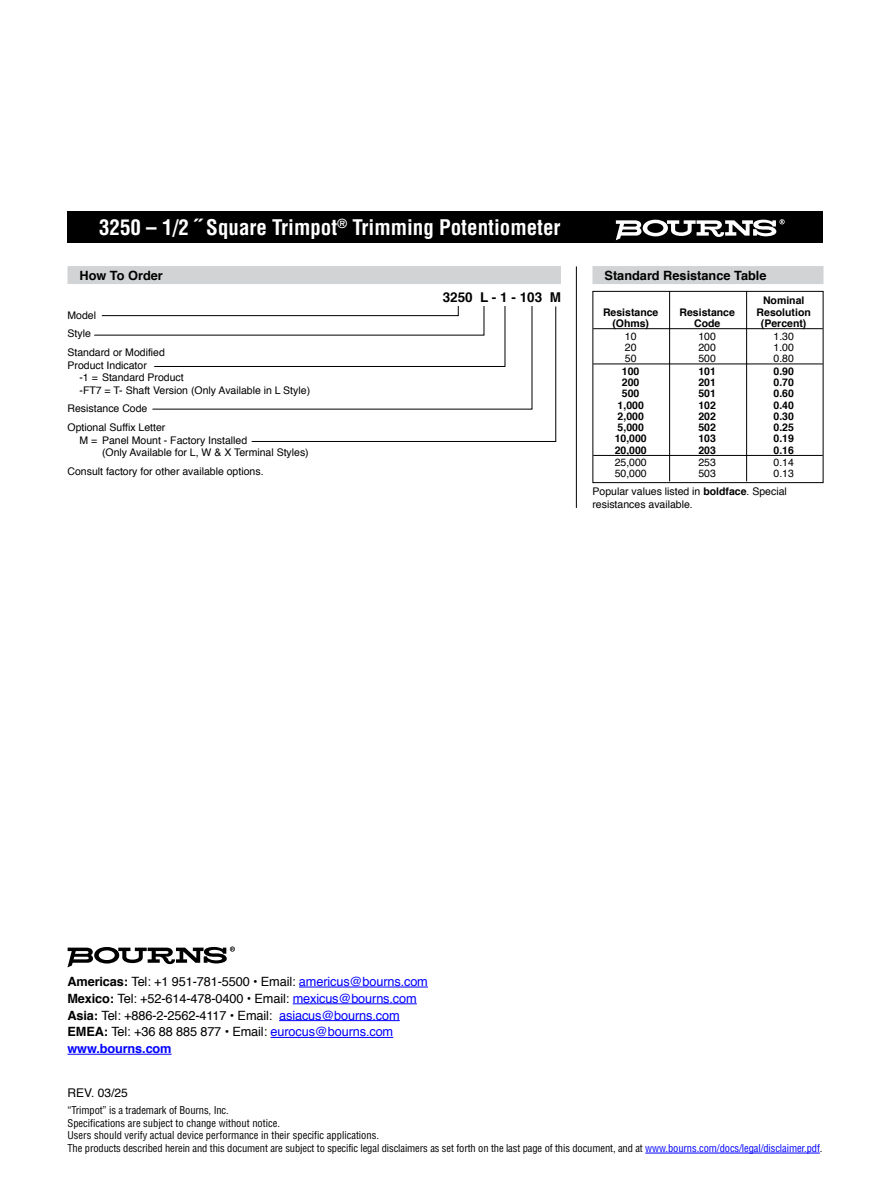
<style>
.page{position:relative;width:891px;height:1188px;background:#fff}
.page>*{position:absolute;margin:0;border:0;box-sizing:border-box;transform-origin:0 0}
.t1{font:700 condensed 21px "Helvetica";color:#fff}
.t2{font:700 13.5px "Helvetica";color:#000}
.t3{font:12.75px/16.8px "Helvetica";letter-spacing:-.01em;color:#000}
.t4{font:700 12.75px "Helvetica";color:#000}
.t5{font:12px "Helvetica";color:#000}
.t6{font:10.5px/18.6px "Helvetica";color:#000}
.t7{font:condensed 10.5px/12.6px "Helvetica";letter-spacing:-.01em;color:#000}
.t8{font:700 10.5px "Helvetica";color:#000}
.s1{font-weight:700}
.s2{color:#00f}
.s3{font-weight:700;color:#00f}
</style>
<div class="page">
<div style="left:68px;top:212px;width:756px;height:31px;background:#000"></div>
<svg style="left:616px;top:219px;width:169px;height:21px"></svg>
<hr style="left:299px;top:987px;width:129px;height:1px;background:#00f">
<hr style="left:293px;top:1004px;width:124px;height:1px;background:#00f">
<hr style="left:279px;top:1020px;width:121px;height:1px;background:#00f">
<hr style="left:271px;top:1037px;width:122px;height:1px;background:#00f">
<hr style="left:68px;top:1054px;width:104px;height:1px;background:#00f">
<svg style="left:68px;top:946px;width:167px;height:21px"></svg>
<hr style="left:645px;top:1153px;width:175px;height:1px;background:#00f">
<div style="left:592px;top:266px;width:232px;height:18px;background:#d1d3d4"></div>
<svg style="left:592px;top:291px;width:232px;height:192px"></svg>
<hr style="left:669px;top:291px;width:1px;height:190px;background:#000">
<hr style="left:746px;top:291px;width:1px;height:190px;background:#000">
<div style="left:68px;top:266px;width:493px;height:18px;background:#d1d3d4"></div>
<svg style="left:94px;top:306px;width:463px;height:136px"></svg>
<hr style="left:576px;top:266px;width:1px;height:242px;background:#000">
<h1 class="t1" style="left:99px;top:214px;width:463px">3250 – 1/2 ˝ Square Trimpot<sup>®</sup> Trimming Potentiometer</h1>
<p class="t4" style="left:80px;top:265px;width:85px">How To Order</p>
<p class="t6" style="left:68px;top:306px;width:99px">Model<br>Style<br>Standard or Modified</p>
<p class="t6" style="left:80px;top:359px;width:232px;line-height:12.6px;text-indent:-12px">Product Indicator<br>-1 = Standard Product<br>-FT7 = T- Shaft Version (Only Available in L Style)</p>
<p class="t6" style="left:68px;top:400px;width:99px">Resistance Code<br>Optional Suffix Letter</p>
<p class="t6" style="left:102px;top:434px;width:208px;line-height:12.6px;text-indent:-23px">M = Panel Mount - Factory Installed<br>(Only Available for L, W &amp; X Terminal Styles)</p>
<p class="t6" style="left:68px;top:462px;width:196px">Consult factory for other available options.</p>
<p class="t2" style="left:443px;top:286px;width:120px">3250 L - 1 - 103 M</p>
<p class="t4" style="left:604px;top:265px;width:164px">Standard Resistance Table</p>
<p class="t8" style="left:763px;top:292px;width:43px">Nominal</p>
<p class="t8" style="left:603px;top:303px;width:57px">Resistance</p>
<p class="t8" style="left:680px;top:303px;width:57px">Resistance</p>
<p class="t8" style="left:757px;top:303px;width:56px">Resolution</p>
<p class="t8" style="left:612px;top:315px;width:38px">(Ohms)</p>
<p class="t8" style="left:694px;top:315px;width:28px">Code</p>
<p class="t8" style="left:761px;top:315px;width:47px">(Percent)</p>
<p class="t6" style="left:625px;top:327px;width:13px">10</p>
<p class="t6" style="left:698px;top:327px;width:19px">100</p>
<p class="t6" style="left:774px;top:327px;width:22px">1.30</p>
<p class="t6" style="left:625px;top:338px;width:13px">20</p>
<p class="t6" style="left:698px;top:338px;width:19px">200</p>
<p class="t6" style="left:774px;top:338px;width:22px">1.00</p>
<p class="t6" style="left:625px;top:349px;width:13px">50</p>
<p class="t6" style="left:698px;top:349px;width:19px">500</p>
<p class="t6" style="left:774px;top:349px;width:22px">0.80</p>
<p class="t8" style="left:622px;top:363px;width:19px">100</p>
<p class="t8" style="left:698px;top:363px;width:19px">101</p>
<p class="t8" style="left:774px;top:363px;width:22px">0.90</p>
<p class="t8" style="left:622px;top:374px;width:19px">200</p>
<p class="t8" style="left:698px;top:374px;width:19px">201</p>
<p class="t8" style="left:774px;top:374px;width:22px">0.70</p>
<p class="t8" style="left:622px;top:385px;width:19px">500</p>
<p class="t8" style="left:698px;top:385px;width:19px">501</p>
<p class="t8" style="left:774px;top:385px;width:22px">0.60</p>
<p class="t8" style="left:618px;top:396px;width:28px">1,000</p>
<p class="t8" style="left:698px;top:396px;width:19px">102</p>
<p class="t8" style="left:774px;top:396px;width:22px">0.40</p>
<p class="t8" style="left:618px;top:408px;width:28px">2,000</p>
<p class="t8" style="left:698px;top:408px;width:19px">202</p>
<p class="t8" style="left:774px;top:408px;width:22px">0.30</p>
<p class="t8" style="left:618px;top:419px;width:28px">5,000</p>
<p class="t8" style="left:698px;top:419px;width:19px">502</p>
<p class="t8" style="left:774px;top:419px;width:22px">0.25</p>
<p class="t8" style="left:615px;top:430px;width:34px">10,000</p>
<p class="t8" style="left:698px;top:430px;width:19px">103</p>
<p class="t8" style="left:774px;top:430px;width:22px">0.19</p>
<p class="t8" style="left:615px;top:441px;width:34px">20,000</p>
<p class="t8" style="left:698px;top:441px;width:19px">203</p>
<p class="t8" style="left:774px;top:441px;width:22px">0.16</p>
<p class="t6" style="left:615px;top:454px;width:34px">25,000</p>
<p class="t6" style="left:698px;top:454px;width:19px">253</p>
<p class="t6" style="left:774px;top:454px;width:22px">0.14</p>
<p class="t6" style="left:615px;top:465px;width:34px">50,000</p>
<p class="t6" style="left:698px;top:465px;width:19px">503</p>
<p class="t6" style="left:592px;top:465px;width:203px;line-height:17.9px;text-indent:181px">0.13<br>Popular values listed in <span class="s1">boldface</span>. Special</p>
<p class="t6" style="left:592px;top:495px;width:100px">resistances available.</p>
<p class="t3" style="left:68px;top:974px;width:362px"><span class="s1">Americas:</span> Tel: +1 951-781-5500 • Email: <span class="s2">americus@bourns.com </span><span class="s1">Mexico:</span> Tel: +52-614-478-0400 • Email: <span class="s2">mexicus@bourns. com </span><span class="s1">Asia:</span> Tel: +886-2-2562-4117 • Email: <span class="s2">asiacus@bourns.com </span><span class="s1">EMEA:</span> Tel: +36 88 885 877 • Email: <span class="s2">eurocus@bourns.com </span><span class="s3">www.bourns.com</span></p>
<p class="t5" style="left:68px;top:1084px;width:62px">REV. 03/25</p>
<p class="t7" style="left:68px;top:1104px;width:756px">“Trimpot” is a trademark of Bourns, Inc.<br>Specifications are subject to change without notice.<br>Users should verify actual device performance in their specific applications.<br>The products described herein and this document are subject to specific legal disclaimers as set forth on the last page of this document, and at <span class="s2">www.bourns.com/docs/legal/disclaimer.pdf</span>.</p>
</div>
